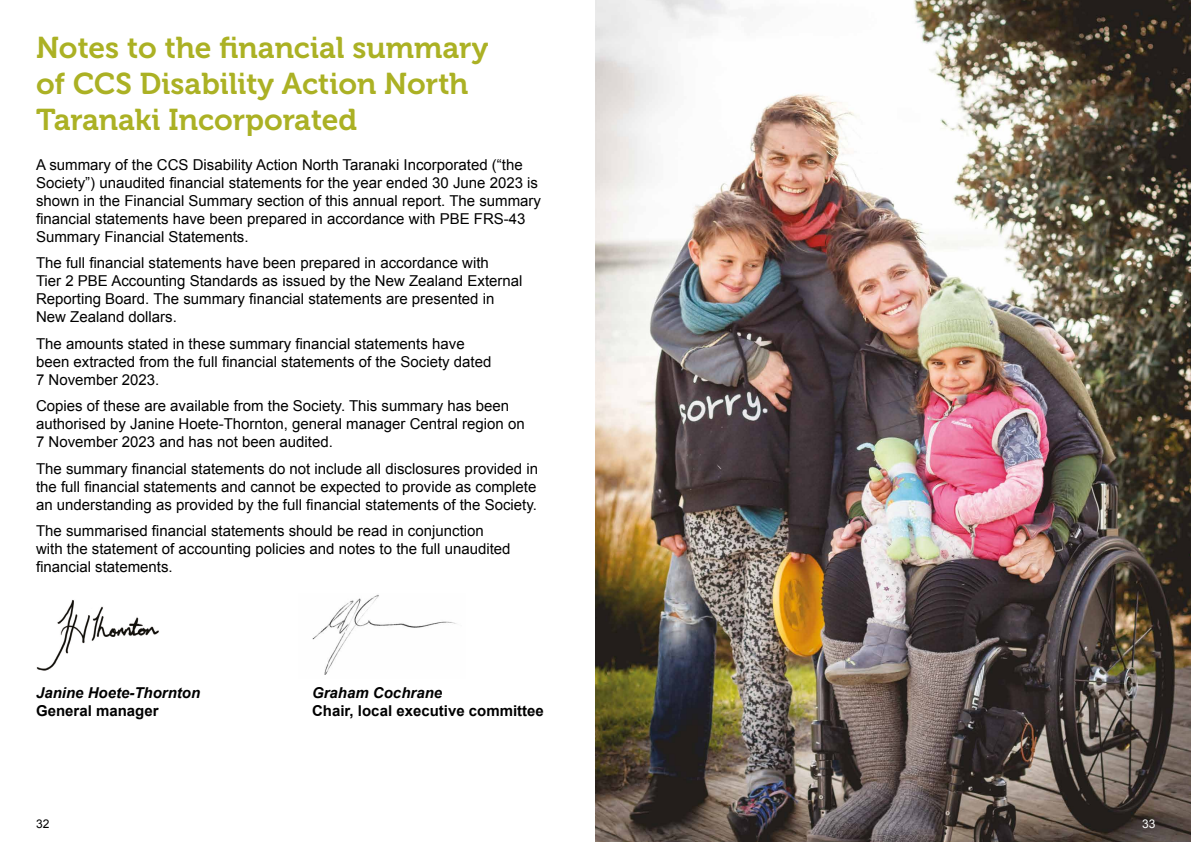
<style>
.page{position:relative;width:1191px;height:842px;background:#fff}
.page>*{position:absolute;margin:0;border:0;box-sizing:border-box;transform-origin:0 0}
.t1{font:30px/36px "Museo 700";color:#abb124}
.t2{font:15px/18px "Arial";color:#000}
.t3{font:700 15px "Arial";color:#000}
.t4{font:italic 700 15px "Arial";color:#000}
.t5{font:12px "Arial";color:#000}
.t6{font:12px "Arial";color:#fff}
</style>
<div class="page">
<img style="left:595px;top:0;width:596px;height:842px">
<img style="left:36px;top:600px;width:123px;height:70px">
<img style="left:312px;top:594px;width:145px;height:81px">
<h1 class="t1" style="left:36px;top:30px;width:454px">Notes to the financial summary of CCS Disability Action North<br>Taranaki Incorporated</h1>
<p class="t2" style="left:36px;top:156px;width:506px">A summary of the CCS Disability Action North Taranaki Incorporated (“the Society”) unaudited financial statements for the year ended 30 June 2023 is shown in the Financial Summary section of this annual report. The summary financial statements have been prepared in accordance with PBE FRS-43<br>Summary Financial Statements.</p>
<p class="t2" style="left:36px;top:254px;width:488px">The full financial statements have been prepared in accordance with<br>Tier 2 PBE Accounting Standards as issued by the New Zealand External Reporting Board. The summary financial statements are presented in New Zealand dollars.</p>
<p class="t2" style="left:36px;top:335px;width:457px">The amounts stated in these summary financial statements have been extracted from the full financial statements of the Society dated<br>7 November 2023.</p>
<p class="t2" style="left:36px;top:397px;width:490px">Copies of these are available from the Society. This summary has been authorised by Janine Hoete-Thornton, general manager Central region on<br>7 November 2023 and has not been audited.</p>
<p class="t2" style="left:36px;top:460px;width:503px;text-align:justify">The summary financial statements do not include all disclosures provided in the full financial statements and cannot be expected to provide as complete an understanding as provided by the full financial statements of the Society.</p>
<p class="t2" style="left:36px;top:522px;width:476px">The summarised financial statements should be read in conjunction with the statement of accounting policies and notes to the full unaudited financial statements.</p>
<p class="t4" style="left:36px;top:683px;width:166px">Janine Hoete-Thornton</p>
<p class="t4" style="left:312px;top:683px;width:132px">Graham Cochrane</p>
<p class="t3" style="left:36px;top:701px;width:124px">General manager</p>
<p class="t3" style="left:312px;top:701px;width:233px">Chair, local executive committee</p>
<p class="t5" style="left:36px;top:816px;width:15px">32</p>
<p class="t6" style="left:1142px;top:816px;width:15px">33</p>
</div>
